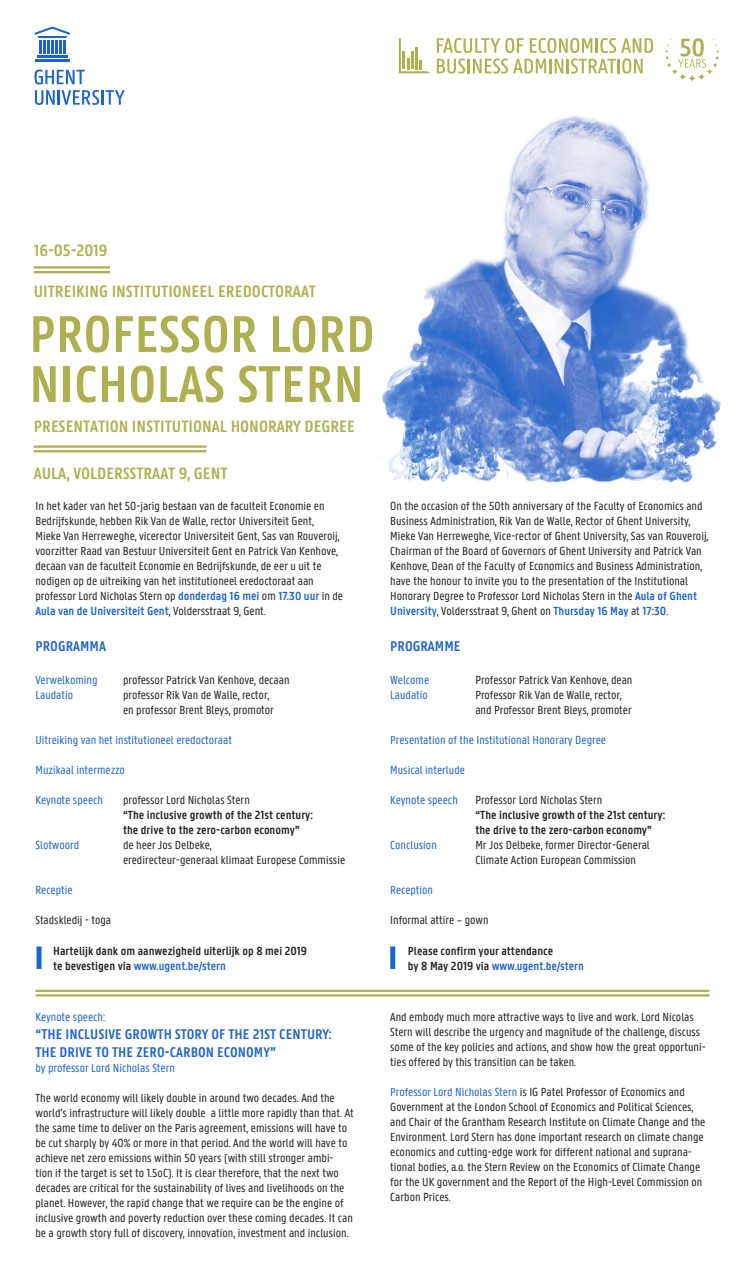
<style>
.page{position:relative;width:745px;height:1276px;background:#fff}
.page>*{position:absolute;margin:0;border:0;box-sizing:border-box;transform-origin:0 0}
.t1{font:600 55px/50px "U Gent Panno Text";color:#aeb050}
.t2{font:600 17.5px "U Gent Panno Text";color:#aeb050}
.t3{font:600 15px "U Gent Panno Text";color:#1e64c8}
.t4{font:12.5px/15px "U Gent Panno Text";color:#231f20}
.t5{font:12.5px "U Gent Panno Text";color:#1e64c8}
.t6{font:600 12.5px "U Gent Panno Text";color:#231f20}
.t7{font:600 12.5px "U Gent Panno Text";color:#1e64c8}
.s1{font-weight:600;color:#1e64c8}
.s2{color:#231f20}
.s3{color:#1e64c8}
</style>
<div class="page">
<img style="left:378px;top:40px;width:343px;height:443px">
<hr style="left:35px;top:989px;width:674px;height:3px;background:#aeb050">
<hr style="left:35px;top:994px;width:674px;height:2px;background:#aeb050">
<hr style="left:37px;top:55px;width:31px;height:2px;background:#1e64c8">
<hr style="left:35px;top:60px;width:35px;height:2px;background:#1e64c8">
<svg style="left:35px;top:27px;width:35px;height:26px"></svg>
<svg style="left:34px;top:69px;width:51px;height:15px"></svg>
<svg style="left:35px;top:90px;width:90px;height:15px"></svg>
<svg style="left:688px;top:75px;width:7px;height:7px"></svg>
<svg style="left:678px;top:73px;width:8px;height:7px"></svg>
<svg style="left:697px;top:73px;width:7px;height:7px"></svg>
<svg style="left:436px;top:38px;width:216px;height:36px"></svg>
<svg style="left:398px;top:38px;width:31px;height:35px"></svg>
<svg style="left:664px;top:34px;width:55px;height:41px"></svg>
<hr style="left:34px;top:445px;width:172px;height:3px;background:#aeb050">
<hr style="left:34px;top:450px;width:172px;height:2px;background:#aeb050">
<hr style="left:34px;top:266px;width:76px;height:3px;background:#aeb050">
<hr style="left:34px;top:271px;width:76px;height:2px;background:#aeb050">
<div style="left:36px;top:946px;width:5px;height:23px;background:#1e64c8"></div>
<div style="left:390px;top:946px;width:5px;height:23px;background:#1e64c8"></div>
<p class="t2" style="left:34px;top:239px;width:75px">16-05-2019</p>
<p class="t2" style="left:34px;top:281px;width:284px">UITREIKING INSTITUTIONEEL EREDOCTORAAT</p>
<p class="t1" style="left:29px;top:308px;width:347px">PROFESSOR LORD<br>NICHOLAS STERN</p>
<p class="t2" style="left:34px;top:416px;width:322px">PRESENTATION INSTITUTIONAL HONORARY DEGREE</p>
<p class="t2" style="left:34px;top:462px;width:195px">AULA, VOLDERSSTRAAT 9, GENT</p>
<p class="t4" style="left:35px;top:498px;width:309px">In het kader van het 50-jarig bestaan van de faculteit Economie en Bedrijfskunde, hebben Rik Van de Walle, rector Universiteit Gent,<br>Mieke Van Herreweghe, vicerector Universiteit Gent, Sas van Rouveroij, voorzitter Raad van Bestuur Universiteit Gent en Patrick Van Kenhove, decaan van de faculteit Economie en Bedrijfskunde, de eer u uit te nodigen op de uitreiking van het institutioneel eredoctoraat aan professor Lord Nicholas Stern op <span class="s1">donderdag 16 mei</span> om <span class="s1">17.30 uur</span> in de <span class="s1">Aula van de Universiteit Gent</span>, Voldersstraat 9, Gent.</p>
<p class="t4" style="left:390px;top:498px;width:319px">On the occasion of the 50th anniversary of the Faculty of Economics and Business Administration, Rik Van de Walle, Rector of Ghent University, Mieke Van Herreweghe, Vice-rector of Ghent University, Sas van Rouveroij, Chairman of the Board of Governors of Ghent University and Patrick Van Kenhove, Dean of the Faculty of Economics and Business Administration, have the honour to invite you to the presentation of the Institutional Honorary Degree to Professor Lord Nicholas Stern in the <span class="s1">Aula of Ghent University</span>, Voldersstraat 9, Ghent on <span class="s1">Thursday 16 May</span> at <span class="s1">17:30</span>.</p>
<p class="t3" style="left:35px;top:636px;width:72px">PROGRAMMA</p>
<p class="t5" style="left:35px;top:672px;width:63px">Verwelkoming</p>
<p class="t4" style="left:123px;top:672px;width:168px">professor Patrick Van Kenhove, decaan</p>
<p class="t5" style="left:35px;top:687px;width:39px">Laudatio</p>
<p class="t4" style="left:123px;top:687px;width:148px">professor Rik Van de Walle, rector,</p>
<p class="t4" style="left:123px;top:702px;width:152px">en professor Brent Bleys, promotor</p>
<p class="t5" style="left:35px;top:732px;width:198px">Uitreiking van het institutioneel eredoctoraat</p>
<p class="t5" style="left:35px;top:762px;width:91px">Muzikaal intermezzo</p>
<p class="t5" style="left:35px;top:792px;width:69px">Keynote speech</p>
<p class="t4" style="left:123px;top:792px;width:128px">professor Lord Nicholas Stern</p>
<p class="t6" style="left:123px;top:807px;width:191px">“The inclusive growth of the 21st century:</p>
<p class="t6" style="left:123px;top:822px;width:178px">the drive to the zero-carbon economy”</p>
<p class="t5" style="left:35px;top:837px;width:45px">Slotwoord</p>
<p class="t4" style="left:123px;top:837px;width:90px">de heer Jos Delbeke,</p>
<p class="t4" style="left:123px;top:852px;width:223px">eredirecteur-generaal klimaat Europese Commissie</p>
<p class="t5" style="left:35px;top:882px;width:39px">Receptie</p>
<p class="t4" style="left:35px;top:912px;width:77px">Stadskledij - toga</p>
<p class="t6" style="left:407px;top:943px;width:147px">Please confirm your attendance</p>
<p class="t7" style="left:407px;top:958px;width:177px"><span class="s2">by 8 May 2019 via</span> www.ugent.be/stern</p>
<p class="t3" style="left:390px;top:636px;width:72px">PROGRAMME</p>
<p class="t5" style="left:390px;top:672px;width:40px">Welcome</p>
<p class="t4" style="left:475px;top:672px;width:158px">Professor Patrick Van Kenhove, dean</p>
<p class="t5" style="left:390px;top:687px;width:39px">Laudatio</p>
<p class="t4" style="left:475px;top:687px;width:148px">Professor Rik Van de Walle, rector,</p>
<p class="t4" style="left:475px;top:702px;width:158px">and Professor Brent Bleys, promoter</p>
<p class="t5" style="left:390px;top:732px;width:217px">Presentation of the Institutional Honorary Degree</p>
<p class="t5" style="left:390px;top:762px;width:76px">Musical interlude</p>
<p class="t5" style="left:390px;top:792px;width:69px">Keynote speech</p>
<p class="t4" style="left:475px;top:792px;width:128px">Professor Lord Nicholas Stern</p>
<p class="t6" style="left:475px;top:807px;width:191px">“The inclusive growth of the 21st century:</p>
<p class="t6" style="left:475px;top:822px;width:178px">the drive to the zero-carbon economy”</p>
<p class="t5" style="left:390px;top:837px;width:48px">Conclusion</p>
<p class="t4" style="left:475px;top:837px;width:176px">Mr Jos Delbeke, former Director-General</p>
<p class="t4" style="left:475px;top:852px;width:162px">Climate Action European Commission</p>
<p class="t5" style="left:390px;top:882px;width:44px">Reception</p>
<p class="t4" style="left:390px;top:912px;width:100px">Informal attire – gown</p>
<p class="t6" style="left:53px;top:943px;width:255px">Hartelijk dank om aanwezigheid uiterlijk op 8 mei 2019</p>
<p class="t7" style="left:53px;top:958px;width:174px"><span class="s2">te bevestigen via</span> www.ugent.be/stern</p>
<p class="t5" style="left:35px;top:1010px;width:71px">Keynote speech:</p>
<p class="t3" style="left:35px;top:1025px;width:298px">“THE INCLUSIVE GROWTH STORY OF THE 21ST CENTURY:</p>
<p class="t3" style="left:35px;top:1043px;width:242px">THE DRIVE TO THE ZERO-CARBON ECONOMY”</p>
<p class="t5" style="left:35px;top:1061px;width:141px">by professor Lord Nicholas Stern</p>
<p class="t4" style="left:35px;top:1090px;width:320px">The world economy will likely double in around two decades. And the world’s infrastructure will likely double a little more rapidly than that. At the same time to deliver on the Paris agreement, emissions will have to be cut sharply by 40% or more in that period. And the world will have to achieve net zero emissions within 50 years (with still stronger ambi&shy;tion if the target is set to 1.5oC). It is clear therefore, that the next two decades are critical for the sustainability of lives and livelihoods on the planet. However, the rapid change that we require can be the engine of inclusive growth and poverty reduction over these coming decades. It can be a growth story full of discovery, innovation, investment and inclusion.</p>
<p class="t4" style="left:390px;top:1009px;width:316px">And embody much more attractive ways to live and work. Lord Nicolas Stern will describe the urgency and magnitude of the challenge, discuss some of the key policies and actions, and show how the great opportuni&shy;ties offered by this transition can be taken.</p>
<p class="t4" style="left:390px;top:1084px;width:316px"><span class="s3">Professor Lord Nicholas Stern</span> is IG Patel Professor of Economics and Government at the London School of Economics and Political Sciences, and Chair of the Grantham Research Institute on Climate Change and the Environment. Lord Stern has done important research on climate change economics and cutting-edge work for different national and suprana&shy;tional bodies, a.o. the Stern Review on the Economics of Climate Change for the UK government and the Report of the High-Level Commission on Carbon Prices.</p>
</div>
